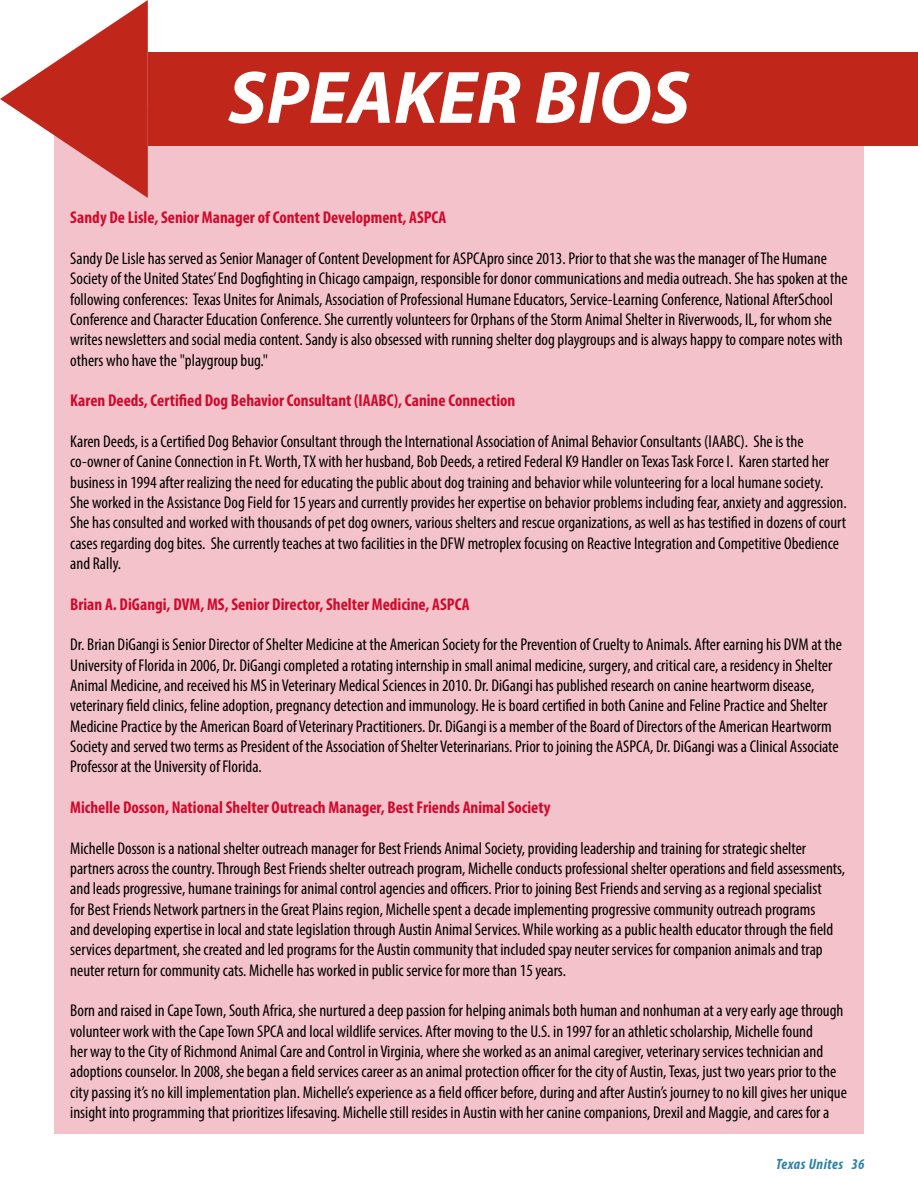
<style>
.page{position:relative;width:918px;height:1188px;background:#fff}
.page>*{position:absolute;margin:0;border:0;box-sizing:border-box;transform-origin:0 0}
.t1{font:italic 700 75px "Myriad Pro";color:#fff}
.t2{font:condensed 17.1px/20.4px "Myriad Pro";color:#000}
.t3{font:700 condensed 17.1px "Myriad Pro";color:#cf0a2c}
.t4{font:italic 700 condensed 15px "Myriad Pro";letter-spacing:.035em;color:#2e82a6}
</style>
<div class="page">
<div style="left:54px;top:108px;width:810px;height:1026px;background:#f3c2ca"></div>
<svg style="left:0;top:0;width:148px;height:198px"></svg>
<div style="left:148px;top:52px;width:770px;height:94px;background:#c1261b"></div>
<h1 class="t1" style="left:228px;top:49px;width:42px">SPEA</h1>
<h1 class="t1" style="left:394px;top:49px;width:180px">KER BIOS</h1>
<p class="t3" style="left:70px;top:207px;width:378px">Sandy De Lisle, Senior Manager of Content Development, ASPCA</p>
<p class="t2" style="left:70px;top:248px;width:779px">Sandy De Lisle has served as Senior Manager of Content Development for ASPCApro since 2013. Prior to that she was the manager of The Humane Society of the United States’ End Dogfighting in Chicago campaign, responsible for donor communications and media outreach. She has spoken at the following conferences: Texas Unites for Animals, Association of Professional Humane Educators, Service-Learning Conference, National AfterSchool Conference and Character Education Conference. She currently volunteers for Orphans of the Storm Animal Shelter in Riverwoods, IL, for whom she writes newsletters and social media content. Sandy is also obsessed with running shelter dog playgroups and is always happy to compare notes with others who have the "playgroup bug."</p>
<p class="t3" style="left:70px;top:390px;width:447px">Karen Deeds, Certified Dog Behavior Consultant (IAABC), Canine Connection</p>
<p class="t2" style="left:70px;top:431px;width:778px">Karen Deeds, is a Certified Dog Behavior Consultant through the International Association of Animal Behavior Consultants (IAABC). She is the co-owner of Canine Connection in Ft. Worth, TX with her husband, Bob Deeds, a retired Federal K9 Handler on Texas Task Force I. Karen started her business in 1994 after realizing the need for educating the public about dog training and behavior while volunteering for a local humane society.<br>She worked in the Assistance Dog Field for 15 years and currently provides her expertise on behavior problems including fear, anxiety and aggression.<br>She has consulted and worked with thousands of pet dog owners, various shelters and rescue organizations, as well as has testified in dozens of court cases regarding dog bites. She currently teaches at two facilities in the DFW metroplex focusing on Reactive Integration and Competitive Obedience and Rally.</p>
<p class="t3" style="left:70px;top:593px;width:401px">Brian A. DiGangi, DVM, MS, Senior Director, Shelter Medicine, ASPCA</p>
<p class="t2" style="left:70px;top:634px;width:773px">Dr. Brian DiGangi is Senior Director of Shelter Medicine at the American Society for the Prevention of Cruelty to Animals. After earning his DVM at the University of Florida in 2006, Dr. DiGangi completed a rotating internship in small animal medicine, surgery, and critical care, a residency in Shelter Animal Medicine, and received his MS in Veterinary Medical Sciences in 2010. Dr. DiGangi has published research on canine heartworm disease, veterinary field clinics, feline adoption, pregnancy detection and immunology. He is board certified in both Canine and Feline Practice and Shelter Medicine Practice by the American Board of Veterinary Practitioners. Dr. DiGangi is a member of the Board of Directors of the American Heartworm Society and served two terms as President of the Association of Shelter Veterinarians. Prior to joining the ASPCA, Dr. DiGangi was a Clinical Associate Professor at the University of Florida.</p>
<p class="t3" style="left:70px;top:797px;width:482px">Michelle Dosson, National Shelter Outreach Manager, Best Friends Animal Society</p>
<p class="t2" style="left:70px;top:838px;width:777px">Michelle Dosson is a national shelter outreach manager for Best Friends Animal Society, providing leadership and training for strategic shelter partners across the country. Through Best Friends shelter outreach program, Michelle conducts professional shelter operations and field assessments, and leads progressive, humane trainings for animal control agencies and officers. Prior to joining Best Friends and serving as a regional specialist<br>for Best Friends Network partners in the Great Plains region, Michelle spent a decade implementing progressive community outreach programs<br>and developing expertise in local and state legislation through Austin Animal Services. While working as a public health educator through the field services department, she created and led programs for the Austin community that included spay neuter services for companion animals and trap neuter return for community cats. Michelle has worked in public service for more than 15 years.</p>
<p class="t2" style="left:70px;top:1000px;width:778px">Born and raised in Cape Town, South Africa, she nurtured a deep passion for helping animals both human and nonhuman at a very early age through volunteer work with the Cape Town SPCA and local wildlife services. After moving to the U.S. in 1997 for an athletic scholarship, Michelle found<br>her way to the City of Richmond Animal Care and Control in Virginia, where she worked as an animal caregiver, veterinary services technician and adoptions counselor. In 2008, she began a field services career as an animal protection officer for the city of Austin, Texas, just two years prior to the city passing it’s no kill implementation plan. Michelle’s experience as a field officer before, during and after Austin’s journey to no kill gives her unique insight into programming that prioritizes lifesaving. Michelle still resides in Austin with her canine companions, Drexil and Maggie, and cares for a</p>
<p class="t4" style="left:776px;top:1155px;width:90px">Texas Unites 36</p>
</div>
